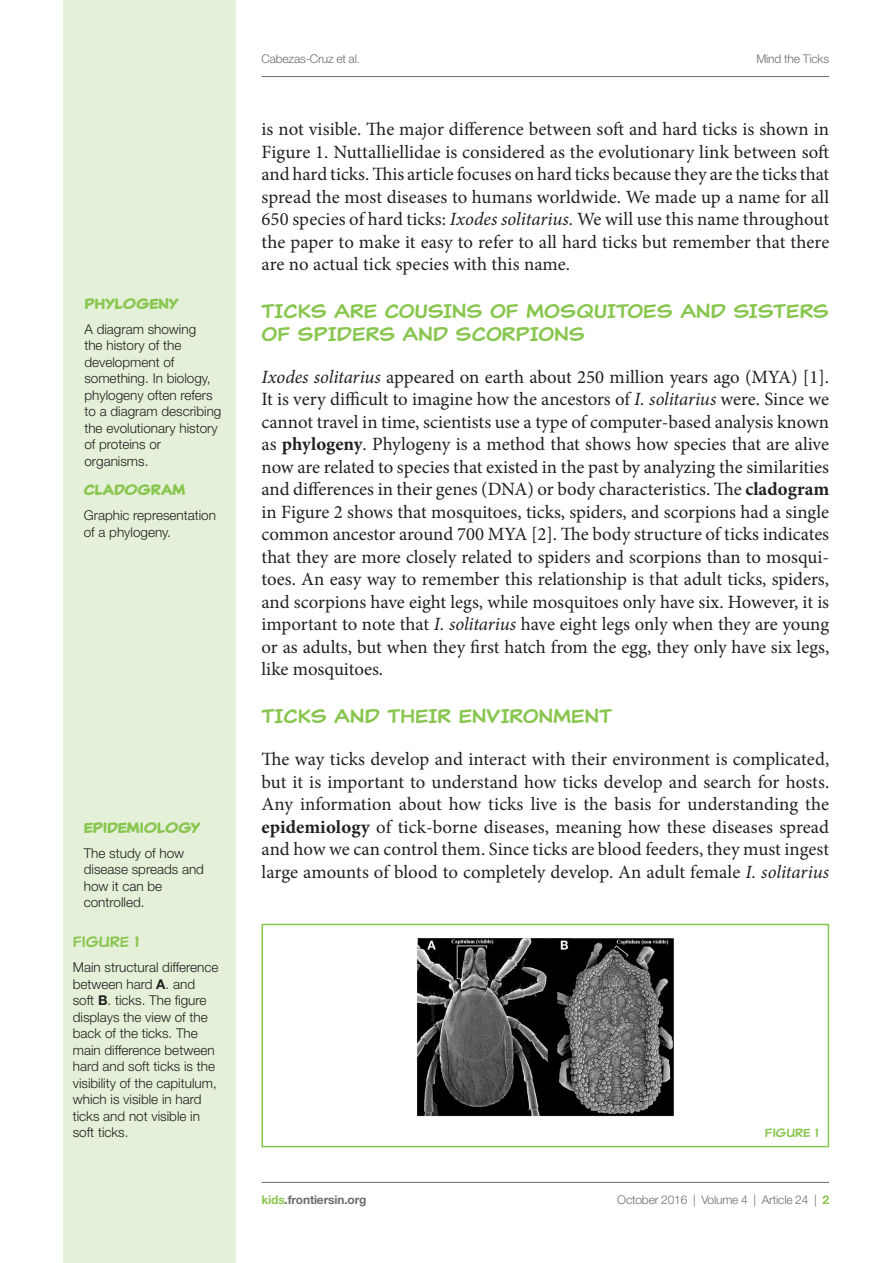
<style>
.page{position:relative;width:893px;height:1263px;background:#fff}
.page>*{position:absolute;margin:0;border:0;box-sizing:border-box;transform-origin:0 0}
.t1{font:19.5px/22.5px "Classic Comic";color:#89c650}
.t2{font:18.75px/22.5px "Minion Pro";color:#231f20;text-align:justify}
.t3{font:700 15px "Classic Comic";color:#89c650}
.t4{font:15px "Classic Comic";color:#89c650}
.t5{font:300 13.5px/16.5px "Helvetica Neue LT Std";color:#231f20}
.t6{font:300 12px "Helvetica Neue LT Std";letter-spacing:-.015em;color:#6c6d70}
.t7{font:700 12px "Helvetica Neue LT Std";letter-spacing:-.015em;color:#6c6d70}
.t8{font:12px "Classic Comic";color:#89c650}
.s1{font-weight:700}
.s2{font-style:italic}
.s3{color:#89c650}
.s4{font-weight:700;color:#89c650}
</style>
<div class="page">
<hr style="left:261px;top:76px;width:568px;height:1px;background:#6c6d70">
<div style="left:64px;top:0;width:172px;height:1263px;background:#e4f0d8"></div>
<hr style="left:261px;top:1182px;width:568px;height:1px;background:#6c6d70">
<img style="left:417px;top:938px;width:257px;height:178px">
<div style="left:261px;top:924px;width:568px;height:223px;border:2px solid #89c650"></div>
<p class="t3" style="left:84px;top:294px;width:96px">PHYLOGENY</p>
<p class="t5" style="left:84px;top:321px;width:139px">A diagram showing<br>the history of the development of something. In biology, phylogeny often refers to a diagram describing the evolutionary history of proteins or organisms.</p>
<p class="t3" style="left:84px;top:480px;width:103px">CLADOGRAM</p>
<p class="t5" style="left:84px;top:507px;width:134px">Graphic representation of a phylogeny.</p>
<p class="t3" style="left:84px;top:817px;width:118px">EPIDEMIOLOGY</p>
<p class="t5" style="left:84px;top:844px;width:122px">The study of how disease spreads and how it can be controlled.</p>
<p class="t4" style="left:73px;top:932px;width:68px">FIGURE 1</p>
<p class="t5" style="left:73px;top:959px;width:147px">Main structural difference between hard <span class="s1">A</span>. and soft <span class="s1">B</span>. ticks. The figure displays the view of the back of the ticks. The main difference between hard and soft ticks is the visibility of the capitulum, which is visible in hard ticks and not visible in soft ticks.</p>
<p class="t6" style="left:261px;top:51px;width:100px">Cabezas-Cruz et al.</p>
<p class="t6" style="left:756px;top:51px;width:74px">Mind the Ticks</p>
<p class="t2" style="left:261px;top:118px;width:569px">is not visible. The major difference between soft and hard ticks is shown in Figure 1. Nuttalliellidae is considered as the evolutionary link between soft and hard ticks. This article focuses on hard ticks because they are the ticks that spread the most diseases to humans worldwide. We made up a name for all 650 species of hard ticks: <span class="s2">Ixodes solitarius.</span> We will use this name throughout the paper to make it easy to refer to all hard ticks but remember that there are no actual tick species with this name.</p>
<p class="t1" style="left:261px;top:300px;width:569px">TICKS ARE COUSINS OF MOSQUITOES AND SISTERS<br>OF SPIDERS AND SCORPIONS</p>
<p class="t2" style="left:261px;top:365px;width:569px"><span class="s2">Ixodes solitarius</span> appeared on earth about 250 million years ago (MYA) [1].<br>It is very difficult to imagine how the ancestors of <span class="s2">I. solitarius</span> were. Since we cannot travel in time, scientists use a type of computer-based analysis known as <span class="s1">phylogeny</span>. Phylogeny is a method that shows how species that are alive now are related to species that existed in the past by analyzing the similarities and differences in their genes (DNA) or body characteristics. The <span class="s1">cladogram </span>in Figure 2 shows that mosquitoes, ticks, spiders, and scorpions had a single common ancestor around 700 MYA [2]. The body structure of ticks indicates that they are more closely related to spiders and scorpions than to mosqui&shy;toes. An easy way to remember this relationship is that adult ticks, spiders, and scorpions have eight legs, while mosquitoes only have six. However, it is important to note that <span class="s2">I. solitarius</span> have eight legs only when they are young or as adults, but when they first hatch from the egg, they only have six legs, like mosquitoes.</p>
<p class="t1" style="left:261px;top:705px;width:352px">TICKS AND THEIR ENVIRONMENT</p>
<p class="t2" style="left:261px;top:748px;width:569px">The way ticks develop and interact with their environment is complicated, but it is important to understand how ticks develop and search for hosts.<br>Any information about how ticks live is the basis for understanding the <span class="s1">epidemiology</span> of tick-borne diseases, meaning how these diseases spread and how we can control them. Since ticks are blood feeders, they must ingest large amounts of blood to completely develop. An adult female <span class="s2">I. solitarius</span></p>
<p class="t8" style="left:765px;top:1125px;width:55px">FIGURE 1</p>
<p class="t7" style="left:261px;top:1192px;width:107px"><span class="s3">kids</span>.frontiersin.org</p>
<p class="t6" style="left:617px;top:1192px;width:213px">October 2016 | Volume 4 | Article 24 | <span class="s4">2</span></p>
</div>
